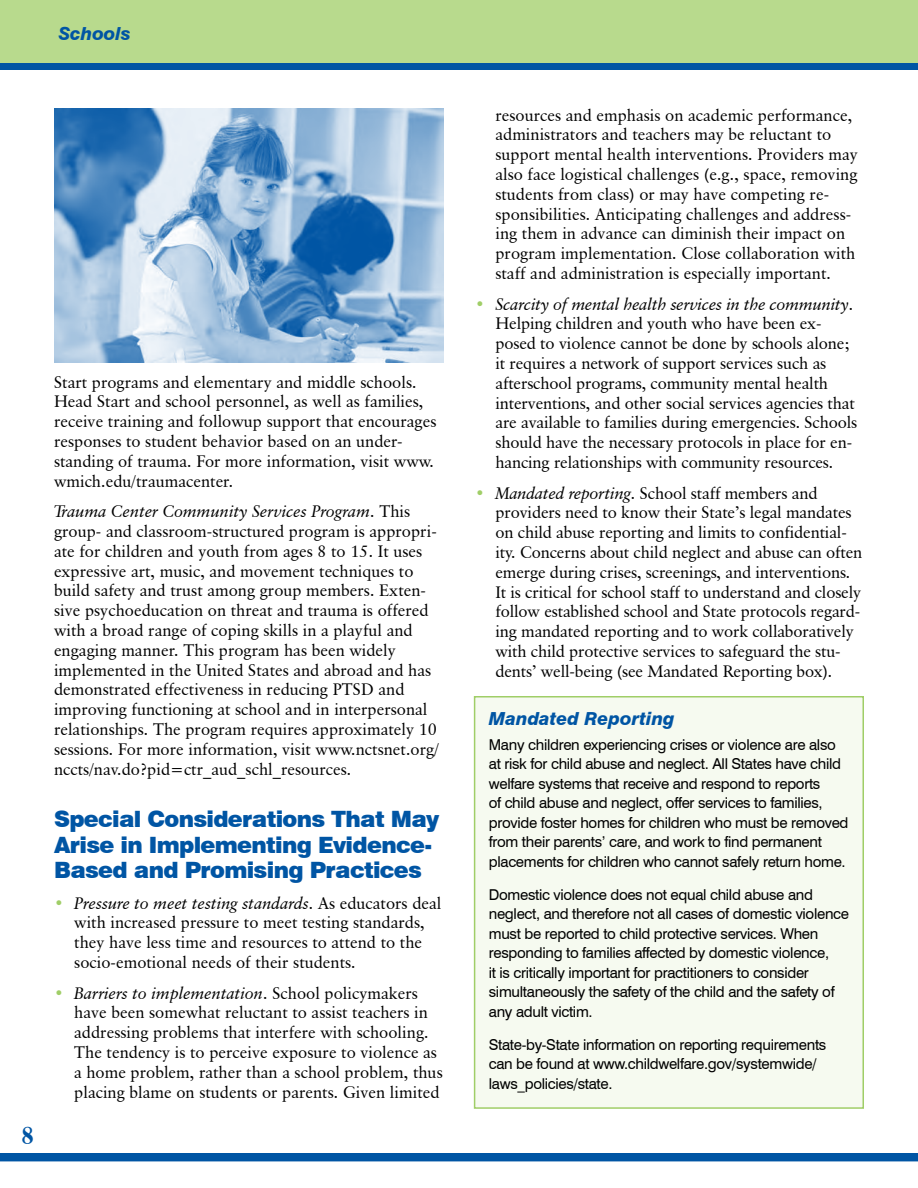
<style>
.page{position:relative;width:918px;height:1188px;background:#fff}
.page>*{position:absolute;margin:0;border:0;box-sizing:border-box;transform-origin:0 0}
.t1{font:700 condensed 24px "Century 725 BT";color:#0055a4}
.t2{font:900 22.5px/25.5px "Swiss 721 BT";letter-spacing:-.03em;color:#0055a4}
.t3{font:italic 800 18px "Swiss 721 BT";color:#0055a4}
.t4{font:16.5px/19.8px "Classical Garamond BT";color:#000}
.t5{font:15px/19.5px "Swiss 721 BT";letter-spacing:-.02em;color:#000}
.s1{font-style:italic}
.s2{color:#a0ce67}
</style>
<div class="page">
<div style="left:0;top:1153px;width:918px;height:8px;background:#0055a4"></div>
<div style="left:0;top:0;width:918px;height:63px;background:#b8da8d"></div>
<div style="left:0;top:63px;width:918px;height:7px;background:#0055a4"></div>
<div style="left:475px;top:697px;width:388px;height:411px;background:#f6faf0"></div>
<div style="left:474px;top:696px;width:390px;height:413px;border:2px solid #a0ce67"></div>
<img style="left:54px;top:108px;width:390px;height:255px">
<p class="t3" style="left:58px;top:23px;width:74px">Schools</p>
<h1 class="t1" style="left:22px;top:1121px;width:13px">8</h1>
<p class="t4" style="left:54px;top:372px;width:384px">Start programs and elementary and middle schools.<br>Head Start and school personnel, as well as families, receive training and followup support that encourages responses to student behavior based on an under&shy;standing of trauma. For more information, visit www. wmich.edu/traumacenter.</p>
<p class="t4" style="left:54px;top:501px;width:386px"><span class="s1">Trauma Center Community Services Program</span>. This group- and classroom-structured program is appropri&shy;ate for children and youth from ages 8 to 15. It uses expressive art, music, and movement techniques to build safety and trust among group members. Exten&shy;sive psychoeducation on threat and trauma is offered with a broad range of coping skills in a playful and engaging manner. This program has been widely implemented in the United States and abroad and has demonstrated effectiveness in reducing PTSD and improving functioning at school and in interpersonal relationships. The program requires approximately 10 sessions. For more information, visit www.nctsnet.org/ nccts/nav.do?pid=ctr_aud_schl_resources.</p>
<h2 class="t2" style="left:54px;top:806px;width:387px">Special Considerations That May<br>Arise in Implementing Evidence-<br>Based and Promising Practices</h2>
<p class="t4" style="left:74px;top:893px;width:369px;text-indent:-20px"><span class="s2">•</span> <span class="s1">Pressure to meet testing standards</span>. As educators deal with increased pressure to meet testing standards, they have less time and resources to attend to the socio-emotional needs of their students.</p>
<p class="t4" style="left:74px;top:983px;width:370px;text-indent:-20px"><span class="s2">•</span> <span class="s1">Barriers to implementation</span>. School policymakers have been somewhat reluctant to assist teachers in addressing problems that interfere with schooling.<br>The tendency is to perceive exposure to violence as a home problem, rather than a school problem, thus placing blame on students or parents. Given limited</p>
<p class="t4" style="left:495px;top:105px;width:364px">resources and emphasis on academic performance, administrators and teachers may be reluctant to support mental health interventions. Providers may also face logistical challenges (e.g., space, removing students from class) or may have competing re&shy;sponsibilities. Anticipating challenges and address&shy;ing them in advance can diminish their impact on program implementation. Close collaboration with staff and administration is especially important.</p>
<p class="t4" style="left:495px;top:294px;width:363px;text-indent:-20px"><span class="s2">•</span> <span class="s1">Scarcity of mental health services in the community</span>.<br>Helping children and youth who have been ex&shy;posed to violence cannot be done by schools alone; it requires a network of support services such as afterschool programs, community mental health interventions, and other social services agencies that are available to families during emergencies. Schools should have the necessary protocols in place for en&shy;hancing relationships with community resources.</p>
<p class="t4" style="left:495px;top:483px;width:369px;text-indent:-20px"><span class="s2">•</span> <span class="s1">Mandated reporting</span>. School staff members and providers need to know their State’s legal mandates on child abuse reporting and limits to confidential&shy;ity. Concerns about child neglect and abuse can often emerge during crises, screenings, and interventions.<br>It is critical for school staff to understand and closely follow established school and State protocols regard&shy;ing mandated reporting and to work collaboratively with child protective services to safeguard the stu&shy;dents’ well-being (see Mandated Reporting box).</p>
<p class="t3" style="left:489px;top:707px;width:188px">Mandated Reporting</p>
<p class="t5" style="left:489px;top:734px;width:361px">Many children experiencing crises or violence are also at risk for child abuse and neglect. All States have child welfare systems that receive and respond to reports<br>of child abuse and neglect, offer services to families, provide foster homes for children who must be removed from their parents’ care, and work to find permanent placements for children who cannot safely return home.</p>
<p class="t5" style="left:489px;top:884px;width:362px">Domestic violence does not equal child abuse and neglect, and therefore not all cases of domestic violence must be reported to child protective services. When responding to families affected by domestic violence,<br>it is critically important for practitioners to consider simultaneously the safety of the child and the safety of any adult victim.</p>
<p class="t5" style="left:489px;top:1034px;width:339px">State-by-State information on reporting requirements can be found at www.childwelfare.gov/systemwide/ laws_policies/state.</p>
</div>
